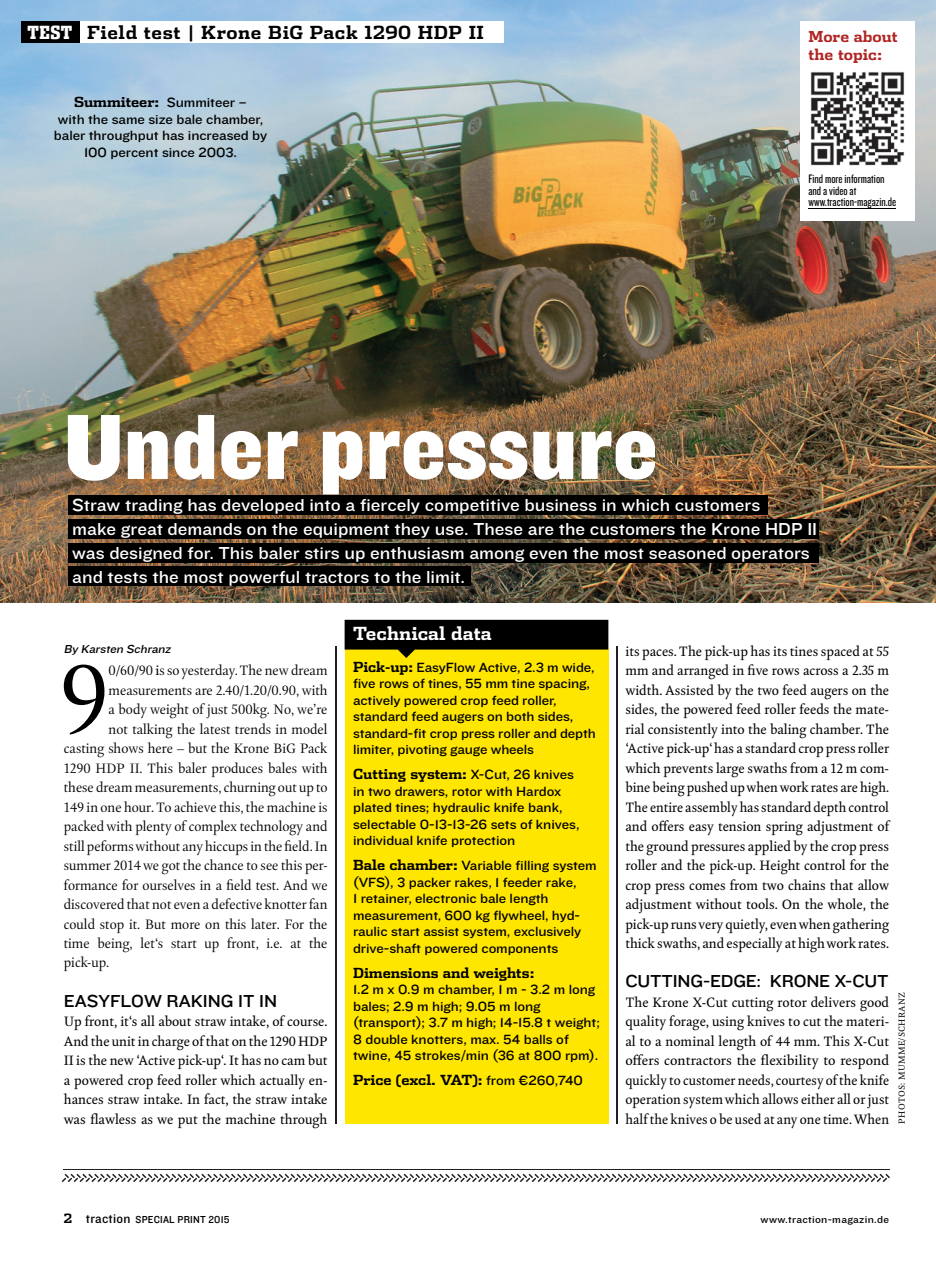
<style>
.page{position:relative;width:936px;height:1263px;background:#fff}
.page>*{position:absolute;margin:0;border:0;box-sizing:border-box;transform-origin:0 0}
.t1{font:100.5px "Kingfisher Display";color:#000}
.t2{font:96px "Knockout 71 Full Middlewt";color:#fff}
.t3{font:18px/23.7px "Knockout 32 Junior Cruisewt";color:#fff}
.t4{font:18px "Knockout 32 Junior Cruisewt";letter-spacing:-.01em;color:#000}
.t5{font:700 18px "Dispatch";letter-spacing:.03em;color:#000}
.t6{font:700 18px "Dispatch";color:#fff}
.t7{font:700 15px/18px "Dispatch";color:#af2522}
.t8{font:13.8px/19.5px "Kingfisher";letter-spacing:-.005em;color:#000;text-align:justify}
.t9{font:13.8px/16.5px "Knockout 32 Junior Cruisewt";letter-spacing:-.01em;color:#000}
.t10{font:13.8px "Kingfisher Display";color:#000}
.t11{font:700 13.8px "Dispatch";letter-spacing:-.005em;color:#000}
.t12{font:12.75px/11.2px "Knockout 28 Junior Feathrwt";color:#000;scale:1.05 1}
.t13{font:italic 12px "Knockout 32 Junior Cruisewt";color:#000}
.t14{font:10.5px "Knockout 31 Junior Middlewt";letter-spacing:.02em;color:#000}
.t15{font:10.5px "Knockout 32 Junior Cruisewt";letter-spacing:.03em;color:#000}
.t16{font:9px "Kingfisher";letter-spacing:.03em;color:#000}
.s1{font-family:"Dispatch Comp";font-weight:900;color:#fff}
.s2{font-family:"Knockout 32 Junior Cruisewt";font-weight:400}
.s3{font-family:"Kingfisher"}
.s4{font-family:"Dispatch";font-weight:700}
.s5{font-family:"Dispatch";font-weight:700;font-size:12.75px}
.s6{font-size:13.5px}
</style>
<div class="page">
<img style="left:0;top:0;width:935px;height:603px">
<img style="left:64px;top:1169px;width:825px;height:1px">
<img style="left:415px;top:1174px;width:475px;height:4px">
<img style="left:336px;top:646px;width:1px;height:477px">
<img style="left:616px;top:646px;width:1px;height:477px">
<div style="left:344px;top:649px;width:264px;height:474px;background:#ffe601"></div>
<svg style="left:344px;top:620px;width:264px;height:38px"></svg>
<div style="left:68px;top:495px;width:699px;height:20px;background:#000"></div>
<div style="left:68px;top:519px;width:751px;height:19px;background:#000"></div>
<div style="left:68px;top:543px;width:751px;height:19px;background:#000"></div>
<div style="left:68px;top:566px;width:402px;height:20px;background:#000"></div>
<div style="left:21px;top:21px;width:60px;height:22px;background:#000"></div>
<div style="left:81px;top:21px;width:423px;height:22px;background:#fff"></div>
<div style="left:799px;top:21px;width:115px;height:200px;background:#fff"></div>
<hr style="left:808px;top:208px;width:88px;height:1px;background:#000">
<img style="left:810px;top:72px;width:95px;height:94px">
<h3 class="t5" style="left:28px;top:19px;width:458px"><span class="s1">TEST</span> Field test | Krone BiG Pack 1290 HDP II</h3>
<p class="t11" style="left:74px;top:93px;width:174px">Summiteer: <span class="s2">Summiteer –</span></p>
<p class="t9" style="left:54px;top:110px;width:215px;text-align:center">with the same size bale chamber, baler throughput has increased by<br>100 percent since 2003.</p>
<p class="t7" style="left:808px;top:27px;width:91px">More about the topic:</p>
<p class="t12" style="left:808px;top:173px;width:85px">Find more information and a video at www.traction-magazin.de</p>
<h2 class="t2" style="left:64px;top:383px;width:595px">Under pressure</h2>
<p class="t3" style="left:72px;top:492px;width:746px">Straw trading has developed into a fiercely competitive business in which customers<br>make great demands on the equipment they use. These are the customers the Krone HDP II was designed for. This baler stirs up enthusiasm among even the most seasoned operators and tests the most powerful tractors to the limit.</p>
<p class="t13" style="left:64px;top:640px;width:111px">By Karsten Schranz</p>
<h1 class="t1" style="left:58px;top:629px;width:52px">9</h1>
<p class="t10" style="left:109px;top:661px;width:220px">0/60/90 <span class="s3">i</span>s so yesterday. The new dream</p>
<p class="t10" style="left:109px;top:680px;width:220px">measurements are 2.40/1.20/0.90, with</p>
<p class="t10" style="left:109px;top:700px;width:220px">a body weight of just 500kg. No, we’re</p>
<p class="t10" style="left:109px;top:719px;width:220px">not talking the latest trends in model</p>
<p class="t10" style="left:64px;top:739px;width:265px">casting shows here – but the Krone BiG Pack</p>
<p class="t10" style="left:64px;top:758px;width:265px">1290 HDP II. This baler produces bales with</p>
<p class="t10" style="left:64px;top:778px;width:265px">these dream measurements, churning out up to</p>
<p class="t10" style="left:64px;top:797px;width:265px">149 in one hour. To achieve this, the machine is</p>
<p class="t10" style="left:64px;top:817px;width:265px">packed with plenty of complex technology and</p>
<p class="t10" style="left:64px;top:836px;width:265px">still peforms without any hiccups in the field. In</p>
<p class="t10" style="left:64px;top:856px;width:265px">summer 2014 we got the chance to see this per-</p>
<p class="t10" style="left:64px;top:875px;width:265px">formance for ourselves in a field test. And we</p>
<p class="t10" style="left:64px;top:895px;width:265px">discovered that not even a defective knotter fan</p>
<p class="t10" style="left:64px;top:914px;width:265px">could stop it. But more on this later. For the</p>
<p class="t10" style="left:64px;top:934px;width:265px">time being, let‘s start up front, i.e. at the</p>
<p class="t10" style="left:64px;top:953px;width:47px">pick-up.</p>
<h3 class="t4" style="left:64px;top:988px;width:215px">EASYFLOW RAKING IT IN</h3>
<p class="t8" style="left:64px;top:1011px;width:265px">Up front, it‘s all about straw intake, of course.<br>And the unit in charge of that on the 1290 HDP II is the new ‘Active pick-up‘. It has no cam but a powered crop feed roller which actually en&shy;hances straw intake. In fact, the straw intake was flawless as we put the machine through</p>
<h3 class="t6" style="left:353px;top:621px;width:140px">Technical data</h3>
<p class="t9" style="left:353px;top:658px;width:244px"><span class="s4">Pick-up:</span> EasyFlow Active, 2.3 m wide, five rows of tines, 55 mm tine spacing, actively powered crop feed roller, standard feed augers on both sides, standard-fit crop press roller and depth limiter, pivoting gauge wheels</p>
<p class="t11" style="left:353px;top:764px;width:222px">Cutting system: <span class="s2">X-Cut, 26 knives</span></p>
<p class="t9" style="left:353px;top:782px;width:228px">in two drawers, rotor with Hardox plated tines; hydraulic knife bank, selectable 0-13-13-26 sets of knives, individual knife protection</p>
<p class="t9" style="left:353px;top:856px;width:245px"><span class="s4">Bale chamber:</span> Variable filling system (VFS), 3 packer rakes, 1 feeder rake,<br>1 retainer, electronic bale length measurement, 600 kg flywheel, hyd&shy;raulic start assist system, exclusively drive-shaft powered components</p>
<p class="t11" style="left:353px;top:963px;width:183px">Dimensions and weights:</p>
<p class="t9" style="left:353px;top:980px;width:248px">1.2 m x 0.9 m chamber, 1 m - 3.2 m long bales; 2.9 m high; 9.05 m long (transport); 3.7 m high; 14-15.8 t weight; 8 double knotters, max. 54 balls of twine, 45 strokes/min (36 at 800 rpm).</p>
<p class="t11" style="left:353px;top:1070px;width:231px">Price (excl. VAT): <span class="s2">from €260,740</span></p>
<p class="t8" style="left:625px;top:641px;width:265px">its paces. The pick-up has its tines spaced at 55 mm and arranged in five rows across a 2.35 m width. Assisted by the two feed augers on the sides, the powered feed roller feeds the mate&shy;rial consistently into the baling chamber. The ‘Active pick-up‘ has a standard crop press roller which prevents large swaths from a 12 m com&shy;bine being pushed up when work rates are high.<br>The entire assembly has standard depth control and offers easy tension spring adjustment of the ground pressures applied by the crop press roller and the pick-up. Height control for the crop press comes from two chains that allow adjustment without tools. On the whole, the pick-up runs very quietly, even when gathering thick swaths, and especially at high work rates.</p>
<h3 class="t4" style="left:625px;top:968px;width:265px">CUTTING-EDGE: KRONE X-CUT</h3>
<p class="t8" style="left:625px;top:992px;width:265px">The Krone X-Cut cutting rotor delivers good quality forage, using knives to cut the materi&shy;al to a nominal length of 44 mm. This X-Cut offers contractors the flexibility to respond quickly to customer needs, courtesy of the knife operation system which allows either all or just half the knives o be used at any one time. When</p>
<p class="t16" style="left:895px;top:1123px;width:133px;rotate:-90deg">PHOTOS: MUMME/SCHRANZ</p>
<p class="t14" style="left:64px;top:1212px;width:167px"><span class="s5">2</span> <span class="s6">traction</span> SPECIAL PRINT 2015</p>
<p class="t15" style="left:760px;top:1212px;width:130px">www.traction-magazin.de</p>
</div>
